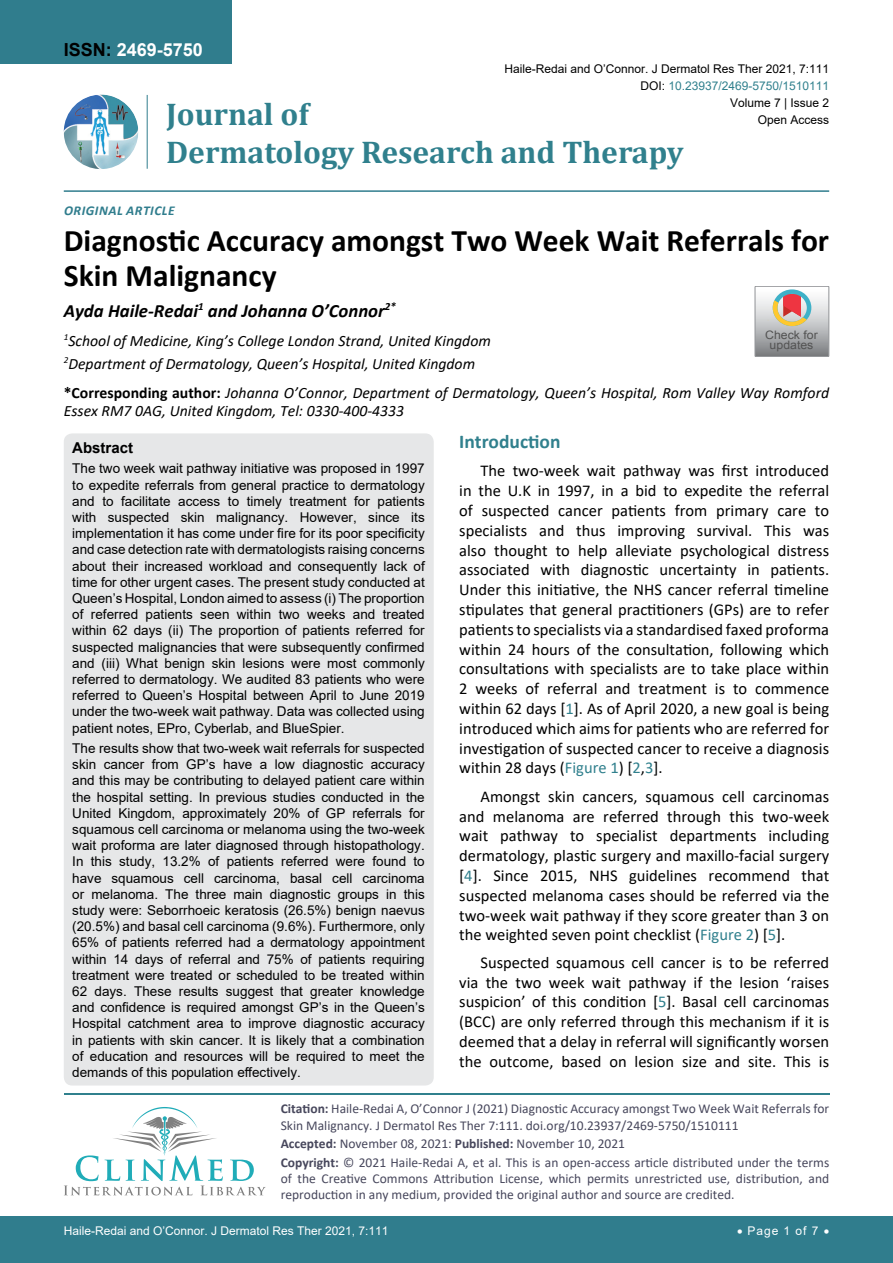
<style>
.page{position:relative;width:893px;height:1263px;background:#fff}
.page>*{position:absolute;margin:0;border:0;box-sizing:border-box;transform-origin:0 0}
.t1{font:700 31.5px/34.5px "Calibri";color:#000}
.t2{font:700 31.5px/37.8px "Cambria";color:#30808d}
.t3{font:700 19.5px "Calibri";color:#30808d}
.t4{font:italic 700 18.75px "Calibri";color:#000}
.t5{font:700 18px "Arial";color:#fff}
.t6{font:16.5px/19.8px "Calibri";color:#000;text-align:justify}
.t7{font:italic 15.75px/23.1px "Calibri";color:#000}
.t8{font:700 15px "Arial";color:#000}
.t9{font:13.5px/16.2px "Arial";color:#000;text-align:justify}
.t10{font:13.5px/16.2px "Calibri";color:#47475c}
.t11{font:italic 700 13.5px "Calibri";letter-spacing:.04em;color:#307d8d}
.t12{font:12px "Arial";color:#000}
.t13{font:12px "Arial";color:#fff}
.t14{font:12px "Arial";color:#30808d}
.t15{font:11.7px/10.1px "Arial";color:#535353;text-align:center;scale:1.06 1}
.s1{color:#000}
.s2{font-weight:700;font-style:normal}
.s3{color:#30808d}
.s4{font-weight:700}
</style>
<div class="page">
<hr style="left:64px;top:1093px;width:765px;height:2px;background:#30808d">
<svg style="left:64px;top:1107px;width:202px;height:88px"></svg>
<img style="left:64px;top:95px;width:74px;height:74px;border-radius:37px">
<hr style="left:147px;top:95px;width:1px;height:74px;background:#307d8d">
<hr style="left:64px;top:190px;width:765px;height:2px;background:#307d8d">
<div style="left:0;top:1217px;width:893px;height:46px;background:#307d8d"></div>
<div style="left:0;top:0;width:231px;height:64px;background:#307d8d"></div>
<div style="left:64px;top:433px;width:370px;height:652px;background:#e6e7e8;border-radius:9px"></div>
<svg style="left:755px;top:286px;width:74px;height:71px;background:#bcb6b3"></svg>
<h3 class="t5" style="left:64px;top:37px;width:141px"><span class="s1">ISSN:</span> 2469-5750</h3>
<p class="t12" style="left:504px;top:60px;width:326px">Haile-Redai and O’Connor. J Dermatol Res Ther 2021, 7:111</p>
<p class="t14" style="left:640px;top:77px;width:190px"><span class="s1">DOI:</span> 10.23937/2469-5750/1510111</p>
<p class="t12" style="left:758px;top:112px;width:73px">Open Access</p>
<p class="t12" style="left:730px;top:95px;width:101px">Volume 7 | Issue 2</p>
<h1 class="t2" style="left:166px;top:94px;width:519px">Journal of<br>Dermatology Research and Therapy</h1>
<p class="t11" style="left:64px;top:201px;width:112px">Original Ar ticle</p>
<h1 class="t1" style="left:64px;top:223px;width:767px">Diagnostic Accuracy amongst Two Week Wait Referrals for<br>Skin Malignancy</h1>
<h3 class="t4" style="left:64px;top:297px;width:333px">Ayda Haile-Redai<sup>1</sup> and Johanna O’Connor<sup>2*</sup></h3>
<p class="t7" style="left:64px;top:328px;width:429px"><sup>1</sup>School of Medicine, King’s College London Strand, United Kingdom<br><sup>2</sup>Department of Dermatology, Queen’s Hospital, United Kingdom</p>
<p class="t7" style="left:64px;top:382px;width:767px;line-height:18.9px"><span class="s2">*Corresponding author:</span> Johanna O’Connor, Department of Dermatology, Queen’s Hospital, Rom Valley Way Romford<br>Essex RM7 0AG, United Kingdom, Tel: 0330-400-4333</p>
<p class="t8" style="left:72px;top:437px;width:62px">Abstract</p>
<p class="t9" style="left:72px;top:460px;width:354px">The two week wait pathway initiative was proposed in 1997 to expedite referrals from general practice to dermatology and to facilitate access to timely treatment for patients with suspected skin malignancy. However, since its implementation it has come under fire for its poor specificity and case detection rate with dermatologists raising concerns about their increased workload and consequently lack of time for other urgent cases. The present study conducted at Queen’s Hospital, London aimed to assess (i) The proportion of referred patients seen within two weeks and treated within 62 days (ii) The proportion of patients referred for suspected malignancies that were subsequently confirmed and (iii) What benign skin lesions were most commonly referred to dermatology. We audited 83 patients who were referred to Queen’s Hospital between April to June 2019 under the two-week wait pathway. Data was collected using patient notes, EPro, Cyberlab, and BlueSpier.</p>
<p class="t9" style="left:72px;top:740px;width:354px">The results show that two-week wait referrals for suspected skin cancer from GP’s have a low diagnostic accuracy and this may be contributing to delayed patient care within the hospital setting. In previous studies conducted in the United Kingdom, approximately 20% of GP referrals for squamous cell carcinoma or melanoma using the two-week wait proforma are later diagnosed through histopathology.<br>In this study, 13.2% of patients referred were found to have squamous cell carcinoma, basal cell carcinoma or melanoma. The three main diagnostic groups in this study were: Seborrhoeic keratosis (26.5%) benign naevus (20.5%) and basal cell carcinoma (9.6%). Furthermore, only 65% of patients referred had a dermatology appointment within 14 days of referral and 75% of patients requiring treatment were treated or scheduled to be treated within 62 days. These results suggest that greater knowledge and confidence is required amongst GP’s in the Queen’s Hospital catchment area to improve diagnostic accuracy in patients with skin cancer. It is likely that a combination of education and resources will be required to meet the demands of this population effectively.</p>
<p class="t15" style="left:765px;top:330px;width:51px">Check for updates</p>
<h2 class="t3" style="left:459px;top:428px;width:103px">Introduction</h2>
<p class="t6" style="left:459px;top:461px;width:371px;text-indent:21px">The two-week wait pathway was first introduced in the U.K in 1997, in a bid to expedite the referral of suspected cancer patients from primary care to specialists and thus improving survival. This was also thought to help alleviate psychological distress associated with diagnostic uncertainty in patients.<br>Under this initiative, the NHS cancer referral timeline stipulates that general practitioners (GPs) are to refer patients to specialists via a standardised faxed proforma within 24 hours of the consultation, following which consultations with specialists are to take place within 2 weeks of referral and treatment is to commence within 62 days [<span class="s3">1</span>]. As of April 2020, a new goal is being introduced which aims for patients who are referred for investigation of suspected cancer to receive a diagnosis within 28 days (<span class="s3">Figure 1</span>) [<span class="s3">2</span>,<span class="s3">3</span>].</p>
<p class="t6" style="left:459px;top:786px;width:371px;text-indent:21px">Amongst skin cancers, squamous cell carcinomas and melanoma are referred through this two-week wait pathway to specialist departments including dermatology, plastic surgery and maxillo-facial surgery [<span class="s3">4</span>]. Since 2015, NHS guidelines recommend that suspected melanoma cases should be referred via the two-week wait pathway if they score greater than 3 on the weighted seven point checklist (<span class="s3">Figure 2</span>) [<span class="s3">5</span>].</p>
<p class="t6" style="left:459px;top:952px;width:371px;text-indent:21px">Suspected squamous cell cancer is to be referred via the two week wait pathway if the lesion ‘raises suspicion’ of this condition [<span class="s3">5</span>]. Basal cell carcinomas (BCC) are only referred through this mechanism if it is deemed that a delay in referral will significantly worsen the outcome, based on lesion size and site. This is</p>
<p class="t10" style="left:281px;top:1100px;width:550px"><span class="s4">Citation:</span> Haile-Redai A, O’Connor J (2021) Diagnostic Accuracy amongst Two Week Wait Referrals for<br>Skin Malignancy. J Dermatol Res Ther 7:111. doi.org/10.23937/2469-5750/1510111</p>
<p class="t10" style="left:281px;top:1134px;width:550px;line-height:18.6px"><span class="s4">Accepted:</span> November 08, 2021: <span class="s4">Published:</span> November 10, 2021<br><span class="s4">Copyright:</span> © 2021 Haile-Redai A, et al. This is an open-access article distributed under the terms</p>
<p class="t10" style="left:281px;top:1170px;width:550px">of the Creative Commons Attribution License, which permits unrestricted use, distribution, and reproduction in any medium, provided the original author and source are credited.</p>
<p class="t13" style="left:64px;top:1223px;width:326px">Haile-Redai and O’Connor. J Dermatol Res Ther 2021, 7:111</p>
<p class="t13" style="left:737px;top:1223px;width:94px">• Page 1 of 7 •</p>
</div>
